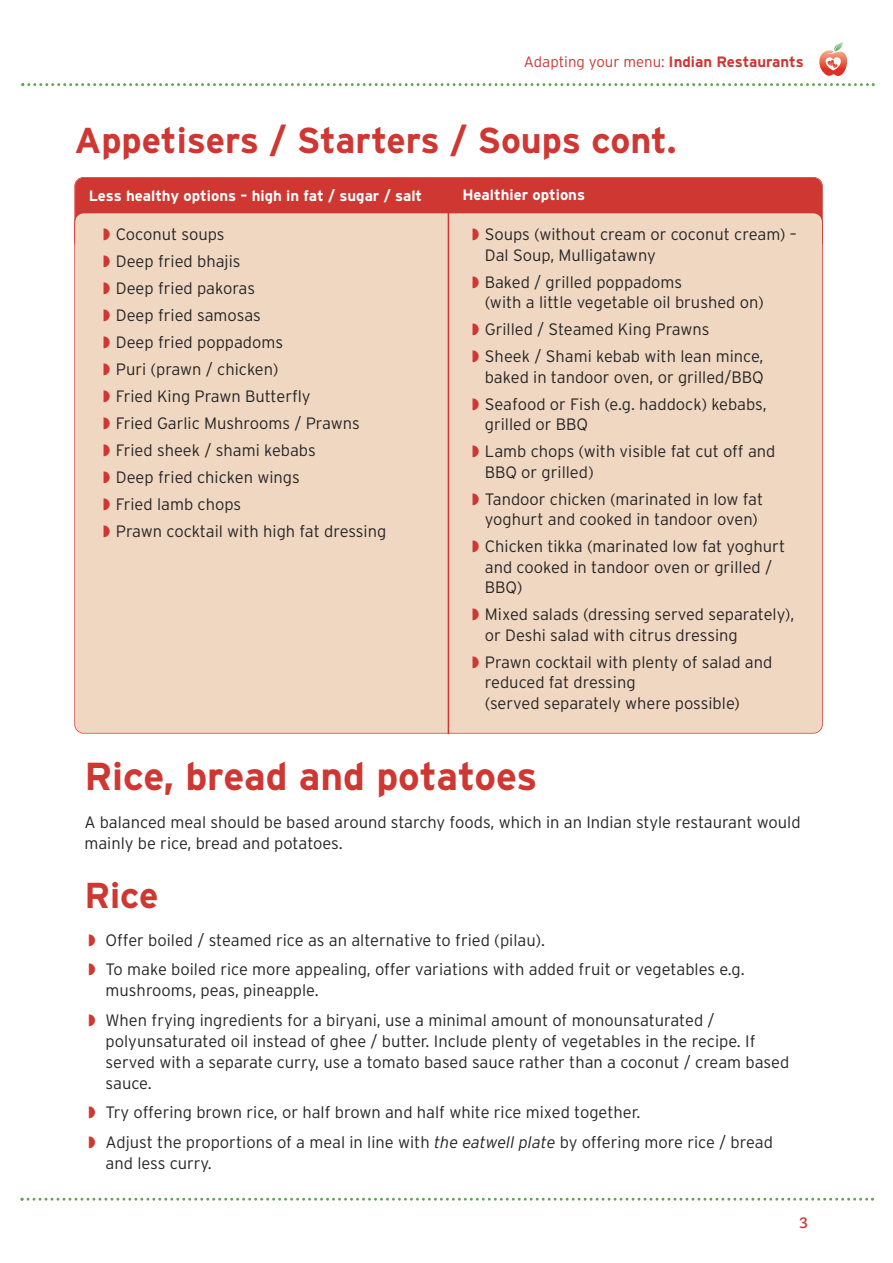
<style>
.page{position:relative;width:893px;height:1263px;background:#fff}
.page>*{position:absolute;margin:0;border:0;box-sizing:border-box;transform-origin:0 0}
.t1{font:700 39px "Interstate";color:#ce3732}
.t2{font:700 36px "Interstate";color:#ce3732}
.t3{font:300 16.5px/27px "Interstate";color:#272627}
.t4{font:700 15px "Interstate";color:#fff}
.t5{font:300 15px "Interstate";color:#ce3732}
.t6{font:700 15px "Caecilia";color:#ce3732}
.s1{font-weight:700}
.s2{color:#ce3732}
.s3{font-style:italic}
</style>
<div class="page">
<svg style="left:21px;top:1198px;width:853px;height:3px"></svg>
<svg style="left:819px;top:41px;width:28px;height:35px"></svg>
<svg style="left:21px;top:83px;width:854px;height:3px"></svg>
<div style="left:75px;top:178px;width:747px;height:72px;background:#ce3732;border-radius:9px"></div>
<div style="left:74px;top:177px;width:749px;height:74px;border:2px solid #ce3732;border-radius:9px"></div>
<div style="left:75px;top:213px;width:747px;height:520px;background:#f0d7c1;border-radius:9px"></div>
<hr style="left:448px;top:192px;width:1px;height:542px;background:#ce3732">
<p class="t5" style="left:524px;top:53px;width:281px">Adapting your menu: <span class="s1">Indian Restaurants</span></p>
<h2 class="t2" style="left:74px;top:120px;width:604px">Appetisers / Starters / Soups cont.</h2>
<p class="t4" style="left:89px;top:187px;width:335px">Less healthy options – high in fat / sugar / salt</p>
<p class="t4" style="left:462px;top:186px;width:124px">Healthier options</p>
<p class="t3" style="left:103px;top:221px;width:285px"><span class="s2">◗</span> Coconut soups<br><span class="s2">◗</span> Deep fried bhajis<br><span class="s2">◗</span> Deep fried pakoras<br><span class="s2">◗</span> Deep fried samosas<br><span class="s2">◗</span> Deep fried poppadoms<br><span class="s2">◗</span> Puri (prawn / chicken)<br><span class="s2">◗</span> Fried King Prawn Butterfly<br><span class="s2">◗</span> Fried Garlic Mushrooms / Prawns<br><span class="s2">◗</span> Fried sheek / shami kebabs<br><span class="s2">◗</span> Deep fried chicken wings<br><span class="s2">◗</span> Fried lamb chops<br><span class="s2">◗</span> Prawn cocktail with high fat dressing</p>
<p class="t3" style="left:485px;top:224px;width:313px;line-height:20.5px;text-indent:-13px"><span class="s2">◗</span> Soups (without cream or coconut cream) –<br>Dal Soup, Mulligatawny</p>
<p class="t3" style="left:485px;top:272px;width:280px;line-height:20.5px;text-indent:-13px"><span class="s2">◗</span> Baked / grilled poppadoms<br>(with a little vegetable oil brushed on)</p>
<p class="t3" style="left:472px;top:316px;width:293px"><span class="s2">◗</span> Grilled / Steamed King Prawns<br><span class="s2">◗</span> Sheek / Shami kebab with lean mince,</p>
<p class="t3" style="left:472px;top:364px;width:296px;text-align:center">baked in tandoor oven, or grilled/BBQ<br><span class="s2">◗</span> Seafood or Fish (e.g. haddock) kebabs,</p>
<p class="t3" style="left:472px;top:411px;width:305px;text-indent:13px">grilled or BBQ<br><span class="s2">◗</span> Lamb chops (with visible fat cut off and</p>
<p class="t3" style="left:472px;top:459px;width:293px;text-indent:13px">BBQ or grilled)<br><span class="s2">◗</span> Tandoor chicken (marinated in low fat</p>
<p class="t3" style="left:472px;top:506px;width:315px;text-indent:13px">yoghurt and cooked in tandoor oven)<br><span class="s2">◗</span> Chicken tikka (marinated low fat yoghurt</p>
<p class="t3" style="left:485px;top:557px;width:289px;line-height:20.5px">and cooked in tandoor oven or grilled /<br>BBQ)</p>
<p class="t3" style="left:485px;top:604px;width:311px;line-height:20.5px;text-indent:-13px"><span class="s2">◗</span> Mixed salads (dressing served separately), or Deshi salad with citrus dressing</p>
<p class="t3" style="left:485px;top:652px;width:289px;line-height:20.5px;text-indent:-13px"><span class="s2">◗</span> Prawn cocktail with plenty of salad and reduced fat dressing<br>(served separately where possible)</p>
<h1 class="t1" style="left:84px;top:753px;width:455px">Rice, bread and potatoes</h1>
<p class="t3" style="left:84px;top:811px;width:718px;line-height:21px">A balanced meal should be based around starchy foods, which in an Indian style restaurant would mainly be rice, bread and potatoes.</p>
<h2 class="t2" style="left:84px;top:874px;width:76px">Rice</h2>
<p class="t3" style="left:89px;top:925px;width:658px;line-height:29.5px"><span class="s2">◗</span> Offer boiled / steamed rice as an alternative to fried (pilau).<br><span class="s2">◗</span> To make boiled rice more appealing, offer variations with added fruit or vegetables e.g.</p>
<p class="t3" style="left:89px;top:976px;width:627px;line-height:29.5px;text-indent:17px">mushrooms, peas, pineapple.<br><span class="s2">◗</span> When frying ingredients for a biryani, use a minimal amount of monounsaturated /</p>
<p class="t3" style="left:106px;top:1030px;width:685px;line-height:21px">polyunsaturated oil instead of ghee / butter. Include plenty of vegetables in the recipe. If served with a separate curry, use a tomato based sauce rather than a coconut / cream based sauce.</p>
<p class="t3" style="left:89px;top:1098px;width:686px;line-height:29.5px"><span class="s2">◗</span> Try offering brown rice, or half brown and half white rice mixed together.<br><span class="s2">◗</span> Adjust the proportions of a meal in line with <span class="s3">the eatwell plate</span> by offering more rice / bread</p>
<p class="t3" style="left:106px;top:1149px;width:108px">and less curry.</p>
<p class="t6" style="left:799px;top:1216px;width:10px">3</p>
</div>
